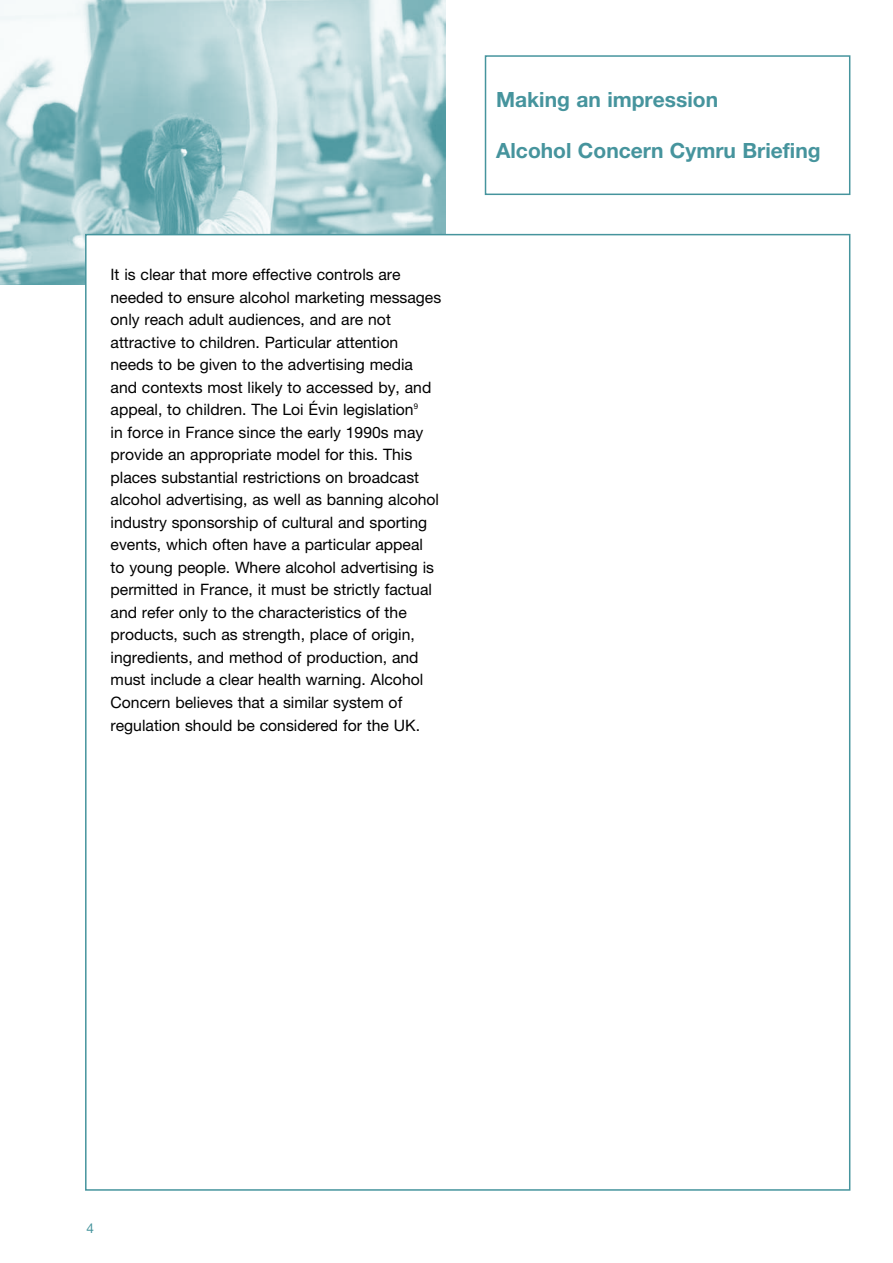
<style>
.page{position:relative;width:893px;height:1263px;background:#fff}
.page>*{position:absolute;margin:0;border:0;box-sizing:border-box;transform-origin:0 0}
.t1{font:700 21px "Helvetica Neue";color:#46949d}
.t2{font:15.75px/22.5px "Helvetica Neue";color:#000}
.t3{font:13.5px "Helvetica Neue";color:#46949d}
</style>
<div class="page">
<img style="left:0;top:0;width:446px;height:285px">
<div style="left:485px;top:55px;width:365px;height:140px;border:2px solid #46949d"></div>
<div style="left:86px;top:235px;width:764px;height:955px;background:#fff"></div>
<p class="t2" style="left:111px;top:263px;width:332px">It is clear that more effective controls are needed to ensure alcohol marketing messages only reach adult audiences, and are not attractive to children. Particular attention needs to be given to the advertising media and contexts most likely to accessed by, and appeal, to children. The Loi Évin legislation<sup>9<br></sup>in force in France since the early 1990s may provide an appropriate model for this. This places substantial restrictions on broadcast alcohol advertising, as well as banning alcohol industry sponsorship of cultural and sporting events, which often have a particular appeal<br>to young people. Where alcohol advertising is permitted in France, it must be strictly factual and refer only to the characteristics of the products, such as strength, place of origin, ingredients, and method of production, and must include a clear health warning. Alcohol Concern believes that a similar system of regulation should be considered for the UK.</p>
<h1 class="t1" style="left:496px;top:87px;width:223px">Making an impression</h1>
<h1 class="t1" style="left:496px;top:137px;width:326px">Alcohol Concern Cymru Briefing</h1>
<p class="t3" style="left:87px;top:1220px;width:9px">4</p>
</div>
